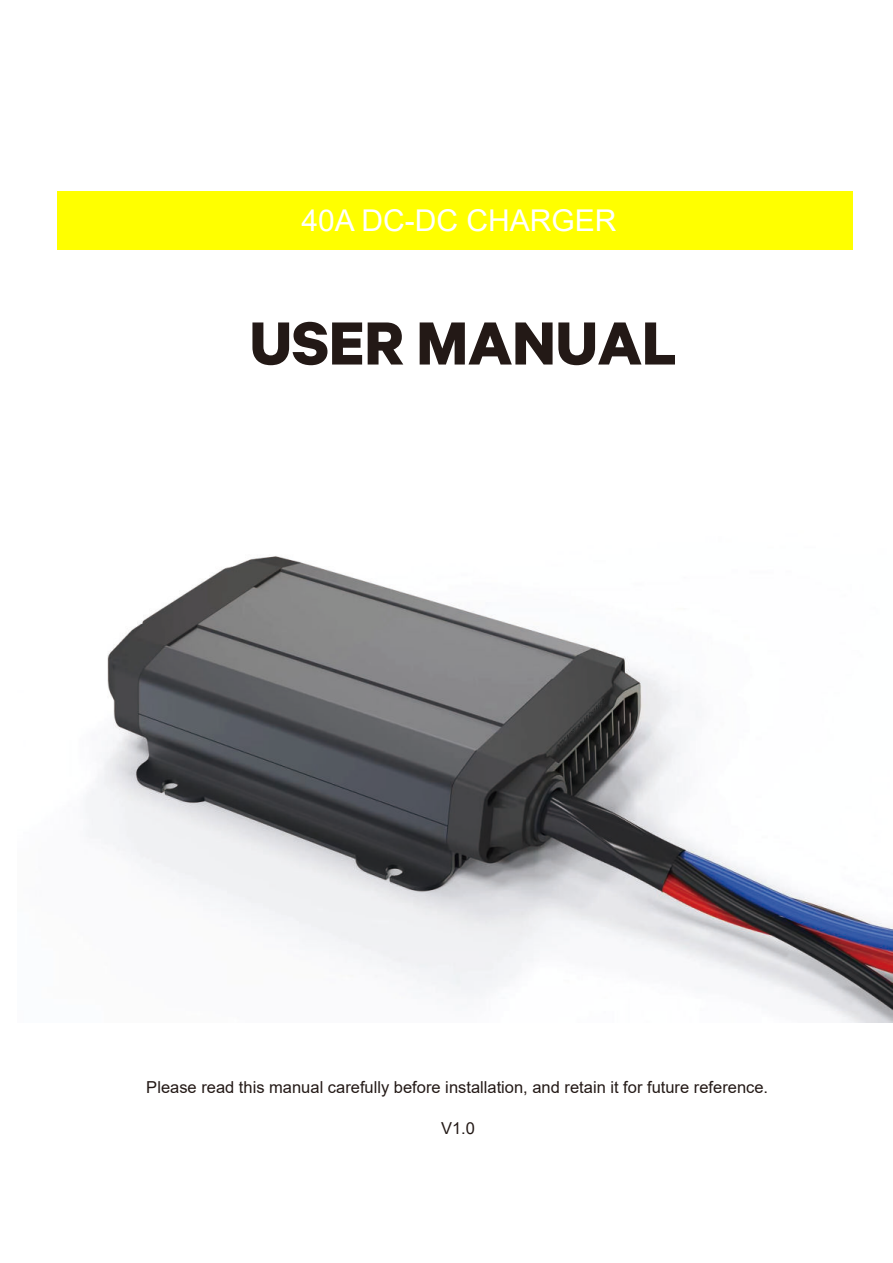
<style>
.page{position:relative;width:893px;height:1263px;background:#fff}
.page>*{position:absolute;margin:0;border:0;box-sizing:border-box;transform-origin:0 0}
.t1{font:700 58.5px "Calibre";color:#231916}
.t2{font:30px "Arial";color:#fff}
.t3{font:16.5px "Arial";color:#231916}
</style>
<div class="page">
<div style="left:57px;top:191px;width:796px;height:59px;background:#ff0"></div>
<img style="left:86px;top:556px;width:807px;height:467px">
<h2 class="t2" style="left:301px;top:209px;width:317px">40A DC-DC CHARGER</h2>
<h1 class="t1" style="left:250px;top:310px;width:429px">USER MANUAL</h1>
<p class="t3" style="left:146px;top:1081px;width:623px">Please read this manual carefully before installation, and retain it for future reference.</p>
<p class="t3" style="left:441px;top:1122px;width:35px">V1.0</p>
</div>
